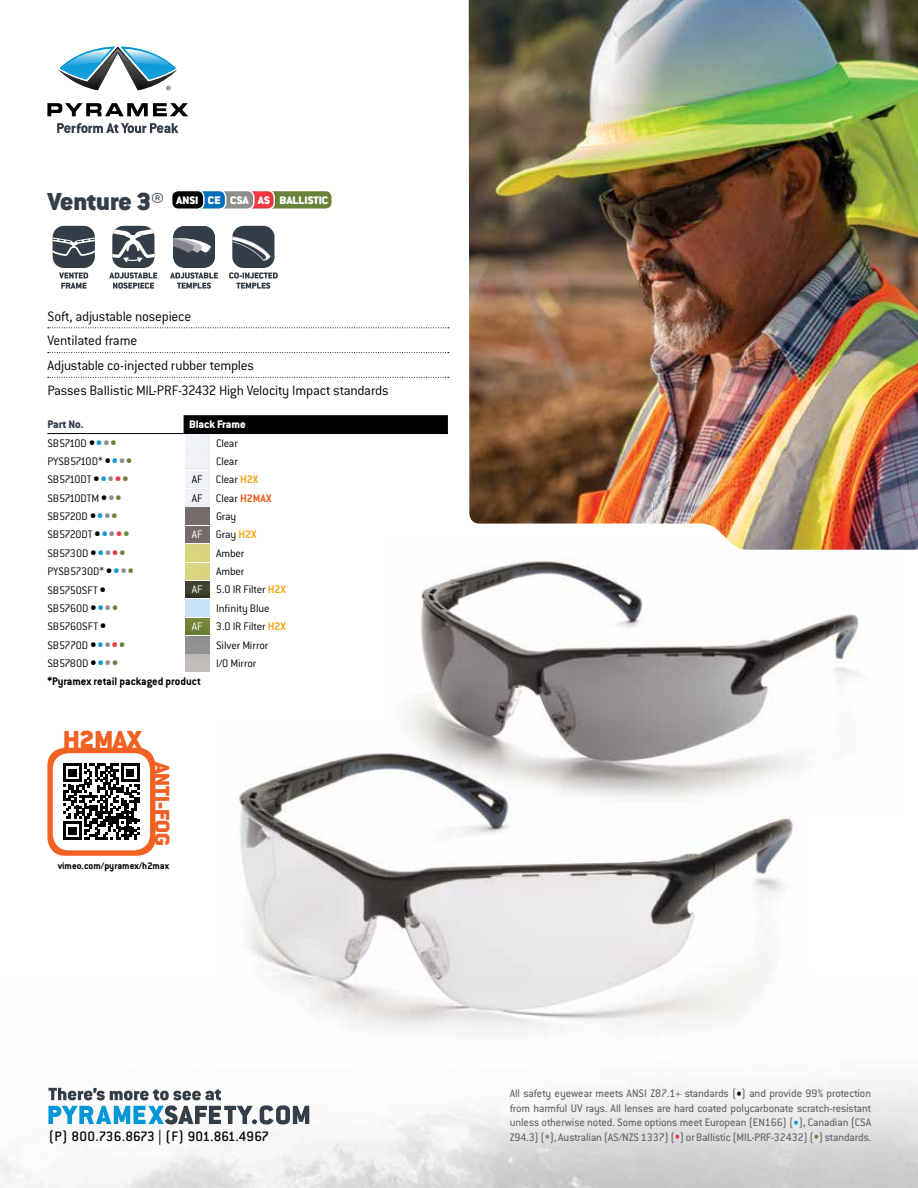
<style>
.page{position:relative;width:918px;height:1188px;background:#fff}
.page>*{position:absolute;margin:0;border:0;box-sizing:border-box;transform-origin:0 0}
.t1{font:900 27px "Conduit ITC Std";color:#343e48}
.t2{font:900 27px "Conduit ITC Std";color:#f16122}
.t3{font:900 22.5px "Conduit ITC Std";color:#f16122}
.t4{font:300 15px/24.8px "Conduit ITC Std";letter-spacing:-.015em;color:#000}
.t5{font:500 15px "Conduit ITC Std";color:#000}
.t6{font:12px/14.4px "Conduit ITC Std";letter-spacing:-.005em;color:#5f6062;text-align:justify}
.t7{font:300 12px "Conduit ITC Std";letter-spacing:-.01em;color:#000}
.t8{font:700 12px "Conduit ITC Std";color:#000}
.t9{font:900 12px "Conduit ITC Std";color:#fff}
.t10{font:300 12px "Conduit ITC Std";letter-spacing:-.035em;color:#000}
.t11{font:800 12px "Conduit ITC Std";color:#fff}
.t12{font:800 12px "Conduit ITC Std";color:#343e48}
.t13{font:700 10.5px "Conduit ITC Std";color:#000}
.s1{font-weight:900;font-size:13.8px}
.s2{font-weight:900;font-size:13.8px;color:#0f9ad6}
.s3{font-weight:900;font-size:13.8px;color:#8c8d8d}
.s4{font-weight:900;font-size:13.8px;color:#6a823a}
.s5{font-weight:900;font-size:13.8px;color:#ef3742}
.s6{font-weight:700;color:#f5a81c}
.s7{font-weight:700;color:#f16122}
.s8{color:#fff}
.s9{font-size:13.8px;color:#000}
.s10{font-size:13.8px;color:#0f9ad6}
.s11{font-size:13.8px;color:#8b8d8e}
.s12{font-size:13.8px;color:#ef3742}
.s13{font-size:13.8px;color:#6a823a}
</style>
<div class="page">
<svg style="left:48px;top:1088px;width:261px;height:36px"></svg>
<svg style="left:57px;top:123px;width:122px;height:10px"></svg>
<svg style="left:47px;top:103px;width:141px;height:13px"></svg>
<svg style="left:59px;top:47px;width:118px;height:43px"></svg>
<div style="left:184px;top:415px;width:264px;height:19px;background:#000"></div>
<hr style="left:47px;top:433px;width:137px;height:1px;background:#000">
<img style="left:185px;top:563px;width:24px;height:35px">
<img style="left:185px;top:618px;width:24px;height:17px">
<svg style="left:48px;top:327px;width:401px;height:1px"></svg>
<svg style="left:48px;top:352px;width:401px;height:1px"></svg>
<svg style="left:48px;top:377px;width:401px;height:1px"></svg>
<div style="left:172px;top:191px;width:160px;height:18px;background:#6a823a;border-radius:7px"></div>
<div style="left:171px;top:190px;width:162px;height:20px;border:2px solid #fff;border-radius:7px"></div>
<div style="left:172px;top:191px;width:102px;height:18px;background:#ef3742;border-radius:7px"></div>
<div style="left:171px;top:190px;width:104px;height:20px;border:2px solid #fff;border-radius:7px"></div>
<div style="left:172px;top:191px;width:82px;height:18px;background:#8c8d8d;border-radius:7px"></div>
<div style="left:171px;top:190px;width:84px;height:20px;border:2px solid #fff;border-radius:7px"></div>
<div style="left:172px;top:191px;width:54px;height:18px;background:#006fba;border-radius:7px"></div>
<div style="left:171px;top:190px;width:55px;height:20px;border:2px solid #fff;border-radius:7px"></div>
<div style="left:172px;top:191px;width:32px;height:18px;background:#000;border-radius:7px"></div>
<div style="left:171px;top:190px;width:34px;height:20px;border:2px solid #fff;border-radius:7px"></div>
<div style="left:53px;top:226px;width:42px;height:42px;background:#343e48;border-radius:11px"></div>
<svg style="left:53px;top:237px;width:42px;height:19px"></svg>
<svg style="left:59px;top:273px;width:29px;height:16px"></svg>
<div style="left:112px;top:226px;width:43px;height:42px;background:#343e48;border-radius:11px"></div>
<svg style="left:112px;top:226px;width:43px;height:37px"></svg>
<svg style="left:109px;top:272px;width:48px;height:17px"></svg>
<div style="left:232px;top:226px;width:43px;height:42px;background:#343e48;border-radius:11px"></div>
<svg style="left:232px;top:233px;width:39px;height:28px"></svg>
<svg style="left:229px;top:272px;width:49px;height:17px"></svg>
<svg style="left:170px;top:226px;width:48px;height:63px"></svg>
<div style="left:47px;top:748px;width:108px;height:108px;background:#f16122;border-radius:18px"></div>
<div style="left:53px;top:753px;width:97px;height:97px;background:#fff;border-radius:16px"></div>
<svg style="left:63px;top:764px;width:77px;height:76px"></svg>
<img style="left:469px;top:0;width:449px;height:550px">
<img style="left:407px;top:539px;width:492px;height:183px">
<img style="left:238px;top:722px;width:570px;height:331px">
<h1 class="t1" style="left:47px;top:187px;width:118px">Venture 3®</h1>
<p class="t9" style="left:176px;top:193px;width:154px">ANSI CE CSA AS BALLISTIC</p>
<p class="t4" style="left:47px;top:303px;width:343px">Soft, adjustable nosepiece<br>Ventilated frame<br>Adjustable co-injected rubber temples<br>Passes Ballistic MIL-PRF-32432 High Velocity Impact standards</p>
<p class="t12" style="left:47px;top:417px;width:38px">Part No.</p>
<p class="t11" style="left:189px;top:417px;width:58px">Black Frame</p>
<p class="t10" style="left:47px;top:436px;width:71px">SB5710D <span class="s1">•</span><span class="s2">•</span><span class="s3">•</span><span class="s4">•</span></p>
<p class="t7" style="left:216px;top:436px;width:23px">Clear</p>
<p class="t7" style="left:47px;top:454px;width:86px">PYSB5710D* <span class="s1">•</span><span class="s2">•</span><span class="s3">•</span><span class="s4">•</span></p>
<p class="t7" style="left:216px;top:454px;width:23px">Clear</p>
<p class="t7" style="left:47px;top:472px;width:82px">SB5710DT <span class="s1">•</span><span class="s2">•</span><span class="s3">•</span><span class="s5">•</span><span class="s4">•</span></p>
<p class="t7" style="left:192px;top:472px;width:68px">AF Clear <span class="s6">H2X</span></p>
<p class="t7" style="left:47px;top:491px;width:76px">SB5710DTM <span class="s1">•</span><span class="s3">•</span><span class="s4">•</span></p>
<p class="t7" style="left:192px;top:491px;width:81px">AF Clear <span class="s7">H2MAX</span></p>
<p class="t7" style="left:47px;top:509px;width:72px">SB5720D <span class="s1">•</span><span class="s2">•</span><span class="s3">•</span><span class="s4">•</span></p>
<p class="t7" style="left:216px;top:509px;width:22px">Gray</p>
<p class="t7" style="left:47px;top:527px;width:83px">SB5720DT <span class="s1">•</span><span class="s2">•</span><span class="s3">•</span><span class="s5">•</span><span class="s4">•</span></p>
<p class="t7" style="left:192px;top:527px;width:67px"><span class="s8">AF</span> Gray <span class="s6">H2X</span></p>
<p class="t7" style="left:47px;top:546px;width:80px">SB5730D <span class="s1">•</span><span class="s2">•</span><span class="s3">•</span><span class="s5">•</span><span class="s4">•</span></p>
<p class="t7" style="left:216px;top:546px;width:30px">Amber</p>
<p class="t7" style="left:47px;top:564px;width:88px">PYSB5730D* <span class="s1">•</span><span class="s2">•</span><span class="s3">•</span><span class="s4">•</span></p>
<p class="t7" style="left:216px;top:564px;width:30px">Amber</p>
<p class="t7" style="left:47px;top:582px;width:60px">SB5750SFT <span class="s1">•</span></p>
<p class="t7" style="left:192px;top:582px;width:96px"><span class="s8">AF</span> 5.0 IR Filter <span class="s6">H2X</span></p>
<p class="t7" style="left:47px;top:601px;width:72px">SB5760D <span class="s1">•</span><span class="s2">•</span><span class="s3">•</span><span class="s4">•</span></p>
<p class="t7" style="left:216px;top:601px;width:55px">Infinity Blue</p>
<p class="t7" style="left:47px;top:619px;width:60px">SB5760SFT <span class="s1">•</span></p>
<p class="t7" style="left:192px;top:619px;width:96px"><span class="s8">AF</span> 3.0 IR Filter <span class="s6">H2X</span></p>
<p class="t7" style="left:47px;top:638px;width:79px">SB5770D <span class="s1">•</span><span class="s2">•</span><span class="s3">•</span><span class="s5">•</span><span class="s4">•</span></p>
<p class="t7" style="left:216px;top:638px;width:54px">Silver Mirror</p>
<p class="t7" style="left:47px;top:656px;width:72px">SB5780D <span class="s1">•</span><span class="s2">•</span><span class="s3">•</span><span class="s4">•</span></p>
<p class="t7" style="left:216px;top:656px;width:42px">I/O Mirror</p>
<p class="t8" style="left:47px;top:674px;width:155px">*Pyramex retail packaged product</p>
<h1 class="t2" style="left:63px;top:725px;width:80px">H2MAX</h1>
<h2 class="t3" style="left:175px;top:762px;width:86px;rotate:90deg">ANTI-FOG</h2>
<p class="t13" style="left:58px;top:859px;width:113px">vimeo.com/pyramex/h2max</p>
<p class="t6" style="left:510px;top:1086px;width:363px">All safety eyewear meets ANSI Z87.1+ standards (<span class="s9">•</span>) and provide 99% protection from harmful UV rays. All lenses are hard coated polycarbonate scratch-resistant unless otherwise noted. Some options meet European (EN166) (<span class="s10">•</span>), Canadian (CSA</p>
<p class="t5" style="left:48px;top:1127px;width:222px">(P) 800.736.8673 | (F) 901.861.4967</p>
<p class="t6" style="left:510px;top:1129px;width:363px">Z94.3) (<span class="s11">•</span>), Australian (AS/NZS 1337) (<span class="s12">•</span>) or Ballistic (MIL-PRF-32432) (<span class="s13">•</span>) standards.</p>
</div>
